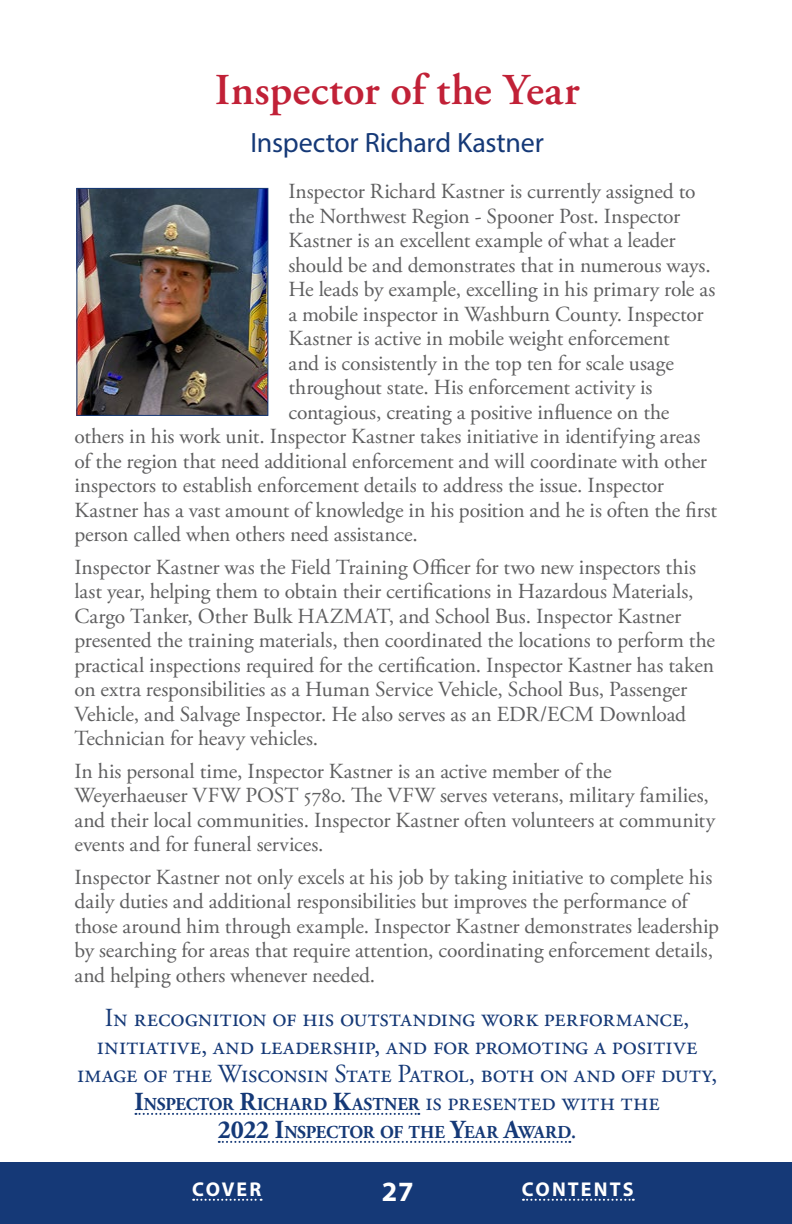
<style>
.page{position:relative;width:792px;height:1224px;background:#fff}
.page>*{position:absolute;margin:0;border:0;box-sizing:border-box;transform-origin:0 0}
.text-award2{font:600 44px "Adobe Garamond Pro";letter-spacing:.005em;color:#c12137}
.text-name-commendabl{font:28px "Myriad Pro";letter-spacing:-.01em;color:#153977}
.t1{font:700 28px "Myriad Pro";color:#fff}
.congrats-end-page{font:26px/28px "Adobe Garamond Pro";color:#153977;text-align:center}
.text-bio-2-following{font:21.6px/24.4px "Adobe Garamond Pro";letter-spacing:-.005em;color:#5e5e5f}
.t2{font:700 20px "Myriad Pro";letter-spacing:.1em;color:#fff}
.congrats-end-page-2{font:700 18.2px/28px "Adobe Garamond Pro";letter-spacing:-.01em;color:#153977;text-align:center}
.s1{font-size:26px}
.s2{font-weight:400;font-size:26px}
</style>
<div class="page">
<svg style="left:135px;top:1113px;width:284px;height:2px"></svg>
<svg style="left:219px;top:1141px;width:351px;height:2px"></svg>
<img style="left:78px;top:190px;width:188px;height:224px">
<div style="left:76px;top:188px;width:192px;height:228px;border:1px solid #153977"></div>
<div style="left:0;top:1162px;width:792px;height:62px;background:#153977"></div>
<svg style="left:523px;top:1199px;width:111px;height:2px"></svg>
<svg style="left:193px;top:1199px;width:69px;height:2px"></svg>
<p class="text-award2" style="left:215px;top:65px;width:366px">Inspector of the Year</p>
<p class="text-name-commendabl" style="left:251px;top:125px;width:295px">Inspector Richard Kastner</p>
<p class="text-bio-2-following" style="left:288px;top:180px;width:409px">Inspector Richard Kastner is currently assigned to</p>
<p class="text-bio-2-following" style="left:288px;top:205px;width:393px">the Northwest Region - Spooner Post. Inspector</p>
<p class="text-bio-2-following" style="left:288px;top:229px;width:389px">Kastner is an excellent example of what a leader</p>
<p class="text-bio-2-following" style="left:288px;top:254px;width:424px">should be and demonstrates that in numerous ways.</p>
<p class="text-bio-2-following" style="left:288px;top:278px;width:429px">He leads by example, excelling in his primary role as</p>
<p class="text-bio-2-following" style="left:288px;top:303px;width:417px">a mobile inspector in Washburn County. Inspector</p>
<p class="text-bio-2-following" style="left:288px;top:327px;width:383px">Kastner is active in mobile weight enforcement</p>
<p class="text-bio-2-following" style="left:288px;top:352px;width:387px">and is consistently in the top ten for scale usage</p>
<p class="text-bio-2-following" style="left:288px;top:376px;width:366px">throughout state. His enforcement activity is</p>
<p class="text-bio-2-following" style="left:288px;top:401px;width:383px">contagious, creating a positive influence on the</p>
<p class="text-bio-2-following" style="left:74px;top:425px;width:627px">others in his work unit. Inspector Kastner takes initiative in identifying areas</p>
<p class="text-bio-2-following" style="left:74px;top:450px;width:634px">of the region that need additional enforcement and will coordinate with other</p>
<p class="text-bio-2-following" style="left:74px;top:474px;width:591px">inspectors to establish enforcement details to address the issue. Inspector</p>
<p class="text-bio-2-following" style="left:74px;top:499px;width:644px">Kastner has a vast amount of knowledge in his position and he is often the first</p>
<p class="text-bio-2-following" style="left:74px;top:523px;width:345px">person called when others need assistance.</p>
<p class="text-bio-2-following" style="left:74px;top:556px;width:642px">Inspector Kastner was the Field Training Officer for two new inspectors this last year, helping them to obtain their certifications in Hazardous Materials, Cargo Tanker, Other Bulk HAZMAT, and School Bus. Inspector Kastner presented the training materials, then coordinated the locations to perform the practical inspections required for the certification. Inspector Kastner has taken on extra responsibilities as a Human Service Vehicle, School Bus, Passenger Vehicle, and Salvage Inspector. He also serves as an EDR/ECM Download Technician for heavy vehicles.</p>
<p class="text-bio-2-following" style="left:74px;top:760px;width:642px">In his personal time, Inspector Kastner is an active member of the Weyerhaeuser VFW POST 5780. The VFW serves veterans, military families, and their local communities. Inspector Kastner often volunteers at community events and for funeral services.</p>
<p class="text-bio-2-following" style="left:74px;top:866px;width:646px">Inspector Kastner not only excels at his job by taking initiative to complete his daily duties and additional responsibilities but improves the performance of those around him through example. Inspector Kastner demonstrates leadership by searching for areas that require attention, coordinating enforcement details, and helping others whenever needed.</p>
<p class="congrats-end-page" style="left:77px;top:1005px;width:642px">In recognition of his outstanding work performance, initiative, and leadership, and for promoting a positive image of the Wisconsin State Patrol, both on and off duty,</p>
<p class="congrats-end-page-2" style="left:134px;top:1090px;width:527px"><span class="s1">I</span>NSPECTOR <span class="s1">R</span>ICHARD <span class="s1">K</span>ASTNER <span class="s2">is presented with the<br></span><span class="s1">2022 I</span>NSPECTOR OF THE <span class="s1">Y</span>EAR <span class="s1">A</span>WARD<span class="s2">.</span></p>
<p class="t2" style="left:192px;top:1176px;width:71px">COVER</p>
<p class="t1" style="left:382px;top:1173px;width:34px">27</p>
<p class="t2" style="left:522px;top:1176px;width:113px">CONTENTS</p>
</div>
